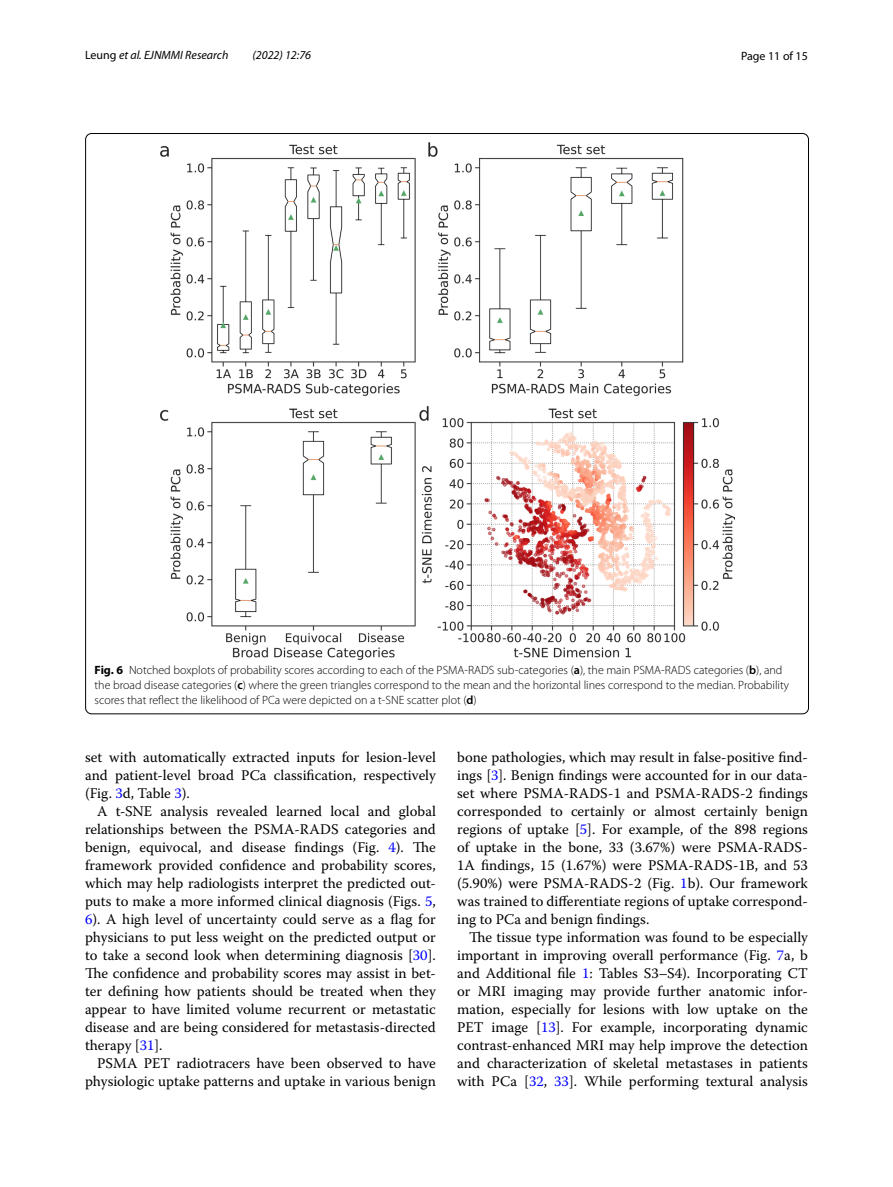
<style>
.page{position:relative;width:893px;height:1187px;background:#fff}
.page>*{position:absolute;margin:0;border:0;box-sizing:border-box;transform-origin:0 0}
.t1{font:14.7px/18px "Warnock Pro";color:#000;text-align:justify}
.t2{font:300 12px/15px "Myriad Pro";color:#000}
.t3{font:italic 12px "Myriad Pro";color:#000}
.t4{font:12px "Myriad Pro";color:#000}
.s1{font-style:normal}
.s2{font-weight:700}
.s3{font-weight:600}
.s4{color:#00f}
</style>
<div class="page">
<img style="left:160px;top:142px;width:574px;height:517px">
<p class="t3" style="left:85px;top:48px;width:145px"><span class="s1">Leung</span> et al. EJNMMI Research</p>
<p class="t3" style="left:252px;top:48px;width:60px">(2022) 12:76</p>
<p class="t4" style="left:741px;top:48px;width:68px">Page 11 of 15</p>
<p class="t2" style="left:95px;top:663px;width:696px"><span class="s2">Fig. 6</span> Notched boxplots of probability scores according to each of the PSMA-RADS sub-categories (<span class="s3">a</span>), the main PSMA-RADS categories (<span class="s3">b</span>), and the broad disease categories (<span class="s3">c</span>) where the green triangles correspond to the mean and the horizontal lines correspond to the median. Probability scores that reflect the likelihood of PCa were depicted on a t-SNE scatter plot (<span class="s3">d</span>)</p>
<p class="t1" style="left:85px;top:748px;width:352px">set with automatically extracted inputs for lesion-level and patient-level broad PCa classification, respectively (Fig. <span class="s4">3</span>d, Table <span class="s4">3</span>).</p>
<p class="t1" style="left:85px;top:802px;width:352px;text-indent:12px">A t-SNE analysis revealed learned local and global relationships between the PSMA-RADS categories and benign, equivocal, and disease findings (Fig. <span class="s4">4</span>). The framework provided confidence and probability scores, which may help radiologists interpret the predicted out&shy;puts to make a more informed clinical diagnosis (Figs. <span class="s4">5</span>, <span class="s4">6</span>). A high level of uncertainty could serve as a flag for physicians to put less weight on the predicted output or to take a second look when determining diagnosis [<span class="s4">30</span>].<br>The confidence and probability scores may assist in bet&shy;ter defining how patients should be treated when they appear to have limited volume recurrent or metastatic disease and are being considered for metastasis-directed therapy [<span class="s4">31</span>].</p>
<p class="t1" style="left:85px;top:1054px;width:352px;text-align:right">PSMA PET radiotracers have been observed to have physiologic uptake patterns and uptake in various benign</p>
<p class="t1" style="left:457px;top:748px;width:352px">bone pathologies, which may result in false-positive find&shy;ings [<span class="s4">3</span>]. Benign findings were accounted for in our data&shy;set where PSMA-RADS-1 and PSMA-RADS-2 findings corresponded to certainly or almost certainly benign regions of uptake [<span class="s4">5</span>]. For example, of the 898 regions of uptake in the bone, 33 (3.67%) were PSMA-RADS-1A findings, 15 (1.67%) were PSMA-RADS-1B, and 53 (5.90%) were PSMA-RADS-2 (Fig. <span class="s4">1</span>b). Our framework was trained to differentiate regions of uptake correspond&shy;ing to PCa and benign findings.</p>
<p class="t1" style="left:457px;top:928px;width:352px;text-indent:12px">The tissue type information was found to be especially important in improving overall performance (Fig. <span class="s4">7</span>a, b and Additional file <span class="s4">1</span>: Tables S3–S4). Incorporating CT or MRI imaging may provide further anatomic infor&shy;mation, especially for lesions with low uptake on the PET image [<span class="s4">13</span>]. For example, incorporating dynamic contrast-enhanced MRI may help improve the detection and characterization of skeletal metastases in patients with PCa [<span class="s4">32</span>, <span class="s4">33</span>]. While performing textural analysis</p>
</div>
